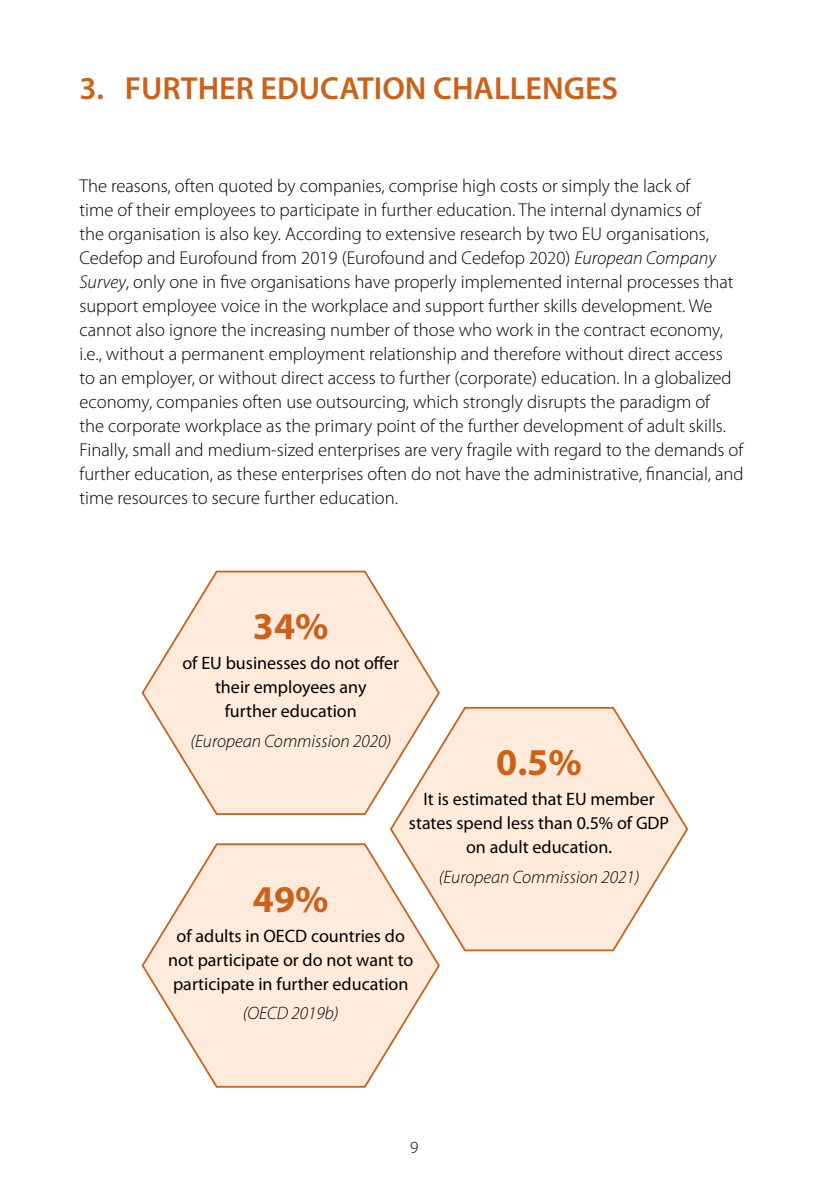
<style>
.page{position:relative;width:840px;height:1191px;background:#fff}
.page>*{position:absolute;margin:0;border:0;box-sizing:border-box;transform-origin:0 0}
.t1{font:700 38px "Myriad Pro";color:#cb621a}
.t2{font:600 32px "Myriad Pro";color:#cb621a}
.t3{font:300 18.6px/24px "Myriad Pro";color:#000}
.t4{font:18px/24px "Myriad Pro";color:#000;text-align:center}
.t5{font:italic 300 18px "Myriad Pro";color:#000}
.t6{font:300 17px "Myriad Pro";color:#000}
.s1{font-style:italic}
</style>
<div class="page">
<svg style="left:141px;top:570px;width:299px;height:245px"></svg>
<svg style="left:388px;top:705px;width:301px;height:247px"></svg>
<svg style="left:141px;top:841px;width:300px;height:247px"></svg>
<h2 class="t2" style="left:79px;top:68px;width:540px">3. FURTHER EDUCATION CHALLENGES</h2>
<p class="t3" style="left:79px;top:174px;width:665px">The reasons, often quoted by companies, comprise high costs or simply the lack of<br>time of their employees to participate in further education. The internal dynamics of<br>the organisation is also key. According to extensive research by two EU organisations, Cedefop and Eurofound from 2019 (Eurofound and Cedefop 2020) <span class="s1">European Company Survey</span>, only one in five organisations have properly implemented internal processes that support employee voice in the workplace and support further skills development. We cannot also ignore the increasing number of those who work in the contract economy, i.e., without a permanent employment relationship and therefore without direct access<br>to an employer, or without direct access to further (corporate) education. In a globalized economy, companies often use outsourcing, which strongly disrupts the paradigm of<br>the corporate workplace as the primary point of the further development of adult skills.<br>Finally, small and medium-sized enterprises are very fragile with regard to the demands of further education, as these enterprises often do not have the administrative, financial, and time resources to secure further education.</p>
<h1 class="t1" style="left:253px;top:601px;width:77px">34%</h1>
<p class="t4" style="left:182px;top:650px;width:218px">of EU businesses do not offer their employees any<br>further education</p>
<p class="t5" style="left:190px;top:731px;width:202px">(European Commission 2020)</p>
<h1 class="t1" style="left:496px;top:738px;width:87px">0.5%</h1>
<p class="t4" style="left:408px;top:787px;width:262px">It is estimated that EU member states spend less than 0.5% of GDP on adult education.</p>
<p class="t5" style="left:438px;top:867px;width:202px">(European Commission 2021)</p>
<h1 class="t1" style="left:253px;top:874px;width:77px">49%</h1>
<p class="t4" style="left:168px;top:923px;width:247px">of adults in OECD countries do not participate or do not want to participate in further education</p>
<p class="t5" style="left:243px;top:1003px;width:97px">(OECD 2019b)</p>
<p class="t6" style="left:410px;top:1137px;width:10px">9</p>
</div>
